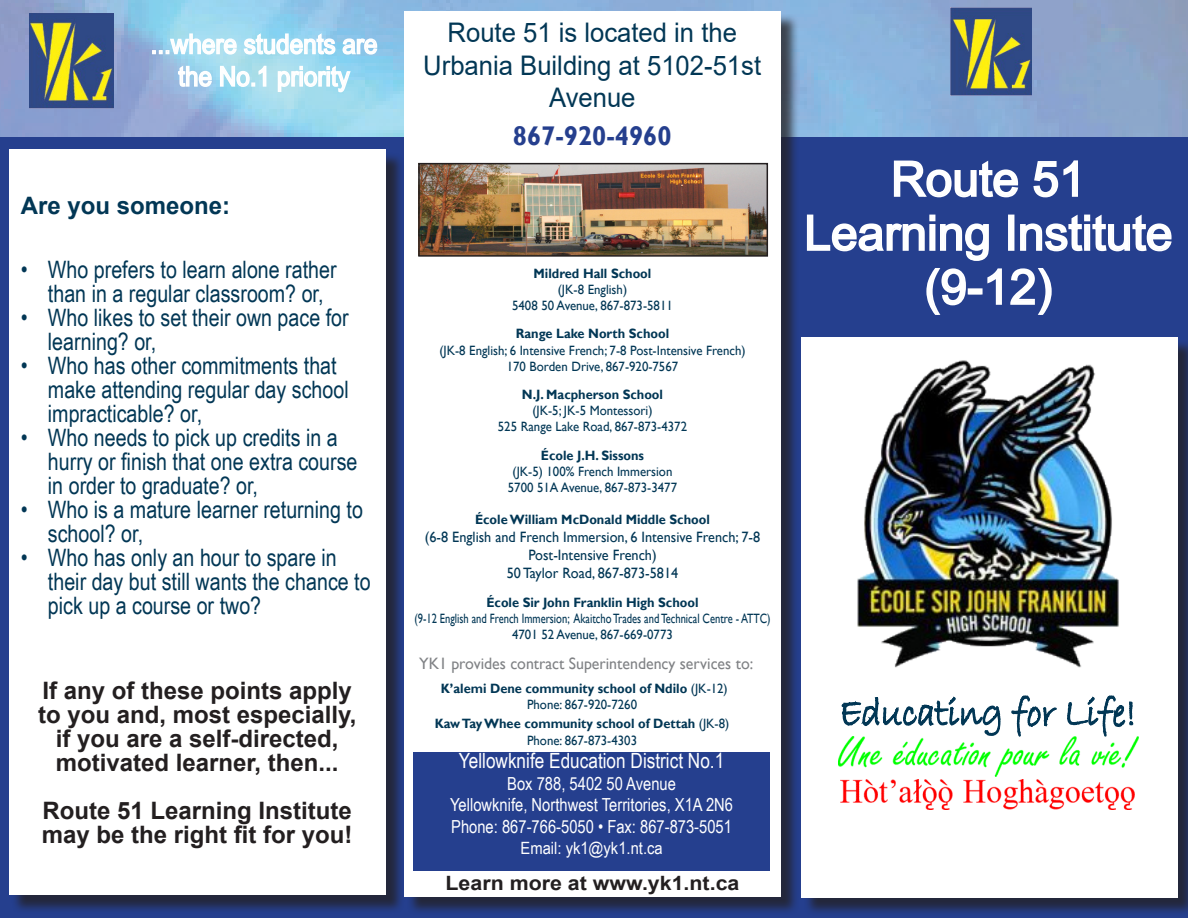
<style>
.page{position:relative;width:1188px;height:918px;background:#fff}
.page>*{position:absolute;margin:0;border:0;box-sizing:border-box;transform-origin:0 0}
.t1{font:48px "Arial";color:#fff}
.t2{font:27px/32.4px "Arial";color:#023755;text-align:center;scale:.95 1}
.t3{font:27px "Arial";color:#fff;scale:.9 1}
.t4{font:700 27px "Gill Sans";color:#253f8e;scale:.95 1}
.t5{font:24px/24px "Arial Narrow";color:#023755}
.t6{font:700 24px/24px "Arial";color:#231f20;text-align:center}
.t7{font:700 24px "Arial";color:#023755}
.t8{font:21px "Arial Narrow";color:#fff}
.t9{font:700 19.65px "Arial";color:#231f20;scale:1.08 1}
.t10{font:18px "Arial Narrow";color:#fff}
.t11{font:16.95px "Arial Narrow";color:#fff;scale:1.06 1}
.t12{font:16.5px "Gill Sans";color:#808285;scale:.96 1}
.t13{font:15px/18px "Gill Sans";color:#023755;text-align:center;scale:.95 1}
.t14{font:13.5px "Gill Sans";color:#023755;scale:.95 1}
.t15{font:700 13.5px "Gill Sans";color:#023755;scale:.95 1}
.t16{font:13.5px "Gill Sans";color:#023755;scale:.78 1}
.s1{font-weight:400}
</style>
<div class="page">
<img style="left:0;top:0;width:1188px;height:138px">
<div style="left:0;top:138px;width:1188px;height:780px;background:#253f8e"></div>
<div style="left:406px;top:13px;width:393px;height:902px;background:#231f20;opacity:.75"></div>
<div style="left:404px;top:11px;width:377px;height:885px;background:#fff"></div>
<div style="left:11px;top:152px;width:393px;height:761px;background:#231f20;opacity:.75"></div>
<div style="left:9px;top:150px;width:376px;height:745px;background:#fff"></div>
<div style="left:803px;top:339px;width:385px;height:577px;background:#231f20;opacity:.75"></div>
<div style="left:801px;top:337px;width:377px;height:560px;background:#fff"></div>
<svg style="left:152px;top:32px;width:226px;height:61px;background:#b2ddf0"></svg>
<div style="left:413px;top:753px;width:357px;height:118px;background:#253f8e"></div>
<svg style="left:893px;top:160px;width:126px;height:38px"></svg>
<svg style="left:1033px;top:160px;width:45px;height:38px"></svg>
<div style="left:1008px;top:215px;width:6px;height:36px;border:2px solid #fff"></div>
<svg style="left:1020px;top:214px;width:152px;height:38px"></svg>
<svg style="left:806px;top:214px;width:196px;height:101px"></svg>
<svg style="left:1010px;top:268px;width:42px;height:47px"></svg>
<img style="left:950px;top:7px;width:82px;height:89px">
<img style="left:29px;top:14px;width:85px;height:95px">
<img style="left:838px;top:737px;width:301px;height:40px">
<img style="left:841px;top:780px;width:293px;height:29px">
<svg style="left:841px;top:696px;width:161px;height:51px"></svg>
<svg style="left:1010px;top:695px;width:48px;height:44px"></svg>
<svg style="left:1066px;top:695px;width:68px;height:43px"></svg>
<img style="left:421px;top:166px;width:344px;height:88px">
<div style="left:418px;top:163px;width:350px;height:94px;border:2px solid #231f20"></div>
<img style="left:857px;top:360px;width:262px;height:308px">
<p class="t3" style="left:151px;top:25px;width:254px">...where students are</p>
<p class="t3" style="left:178px;top:58px;width:192px">the No.1 priority</p>
<p class="t7" style="left:21px;top:189px;width:211px">Are you someone:</p>
<p class="t5" style="left:21px;top:257px;width:317px;text-align:center">• Who prefers to learn alone rather than in a regular classroom? or,</p>
<p class="t5" style="left:48px;top:305px;width:302px;text-indent:-27px">• Who likes to set their own pace for learning? or,</p>
<p class="t5" style="left:48px;top:353px;width:302px;text-indent:-27px">• Who has other commitments that make attending regular day school impracticable? or,</p>
<p class="t5" style="left:48px;top:425px;width:311px;text-indent:-27px">• Who needs to pick up credits in a hurry or finish that one extra course in order to graduate? or,</p>
<p class="t5" style="left:48px;top:497px;width:317px;text-indent:-27px">• Who is a mature learner returning to school? or,</p>
<p class="t5" style="left:48px;top:545px;width:324px;text-indent:-27px">• Who has only an hour to spare in their day but still wants the chance to pick up a course or two?</p>
<p class="t6" style="left:38px;top:679px;width:320px">If any of these points apply to you and, most especially, if you are a self-directed, motivated learner, then...</p>
<p class="t6" style="left:42px;top:799px;width:312px;text-align:left">Route 51 Learning Institute may be the right fit for you!</p>
<p class="t2" style="left:423px;top:16px;width:357px">Route 51 is located in the<br>Urbania Building at 5102-51st<br>Avenue</p>
<p class="t4" style="left:513px;top:119px;width:168px">867-920-4960</p>
<p class="t15" style="left:534px;top:265px;width:125px">Mildred Hall School</p>
<p class="t14" style="left:558px;top:282px;width:74px">(JK-8 English)</p>
<p class="t14" style="left:512px;top:298px;width:171px">5408 50 Avenue, 867-873-5811</p>
<p class="t15" style="left:516px;top:326px;width:163px">Range Lake North School</p>
<p class="t14" style="left:439px;top:342px;width:324px">(JK-8 English; 6 Intensive French; 7-8 Post-Intensive French)</p>
<p class="t14" style="left:507px;top:358px;width:182px">170 Borden Drive, 867-920-7567</p>
<p class="t15" style="left:522px;top:386px;width:150px">N.J. Macpherson School</p>
<p class="t14" style="left:532px;top:403px;width:128px">(JK-5; JK-5 Montessori)</p>
<p class="t14" style="left:498px;top:419px;width:201px">525 Range Lake Road, 867-873-4372</p>
<p class="t15" style="left:541px;top:447px;width:110px">École J.H. Sissons</p>
<p class="t14" style="left:513px;top:463px;width:170px">(JK-5) 100% French Immersion</p>
<p class="t14" style="left:508px;top:480px;width:180px">5700 51A Avenue, 867-873-3477</p>
<p class="t15" style="left:475px;top:512px;width:249px">École William McDonald Middle School</p>
<p class="t13" style="left:425px;top:529px;width:355px">(6-8 English and French Immersion, 6 Intensive French; 7-8<br>Post-Intensive French)</p>
<p class="t13" style="left:507px;top:565px;width:182px">50 Taylor Road, 867-873-5814</p>
<p class="t15" style="left:486px;top:594px;width:225px">École Sir John Franklin High School</p>
<p class="t16" style="left:414px;top:610px;width:458px">(9-12 English and French Immersion; Akaitcho Trades and Technical Centre - ATTC)</p>
<p class="t14" style="left:512px;top:627px;width:171px">4701 52 Avenue, 867-669-0773</p>
<p class="t12" style="left:419px;top:654px;width:350px">YK1 provides contract Superintendency services to:</p>
<p class="t15" style="left:441px;top:680px;width:304px">K’alemi Dene community school of Ndilo <span class="s1">(JK-12)</span></p>
<p class="t14" style="left:527px;top:697px;width:117px">Phone: 867-920-7260</p>
<p class="t15" style="left:435px;top:716px;width:312px">Kaw Tay Whee community school of Dettah <span class="s1">(JK-8)</span></p>
<p class="t14" style="left:527px;top:732px;width:117px">Phone: 867-873-4303</p>
<p class="t8" style="left:459px;top:745px;width:267px">Yellowknife Education District No.1</p>
<p class="t10" style="left:507px;top:770px;width:170px">Box 788, 5402 50 Avenue</p>
<p class="t10" style="left:450px;top:792px;width:285px">Yellowknife, Northwest Territories, X1A 2N6</p>
<p class="t10" style="left:451px;top:813px;width:282px">Phone: 867-766-5050 • Fax: 867-873-5051</p>
<p class="t11" style="left:521px;top:836px;width:136px">Email: yk1@yk1.nt.ca</p>
<p class="t9" style="left:445px;top:870px;width:274px">Learn more at www.yk1.nt.ca</p>
<p class="t1" style="left:891px;top:146px;width:196px">Route 51</p>
<p class="t1" style="left:804px;top:200px;width:370px">Learning Institute</p>
<p class="t1" style="left:924px;top:254px;width:130px">(9-12)</p>
</div>
